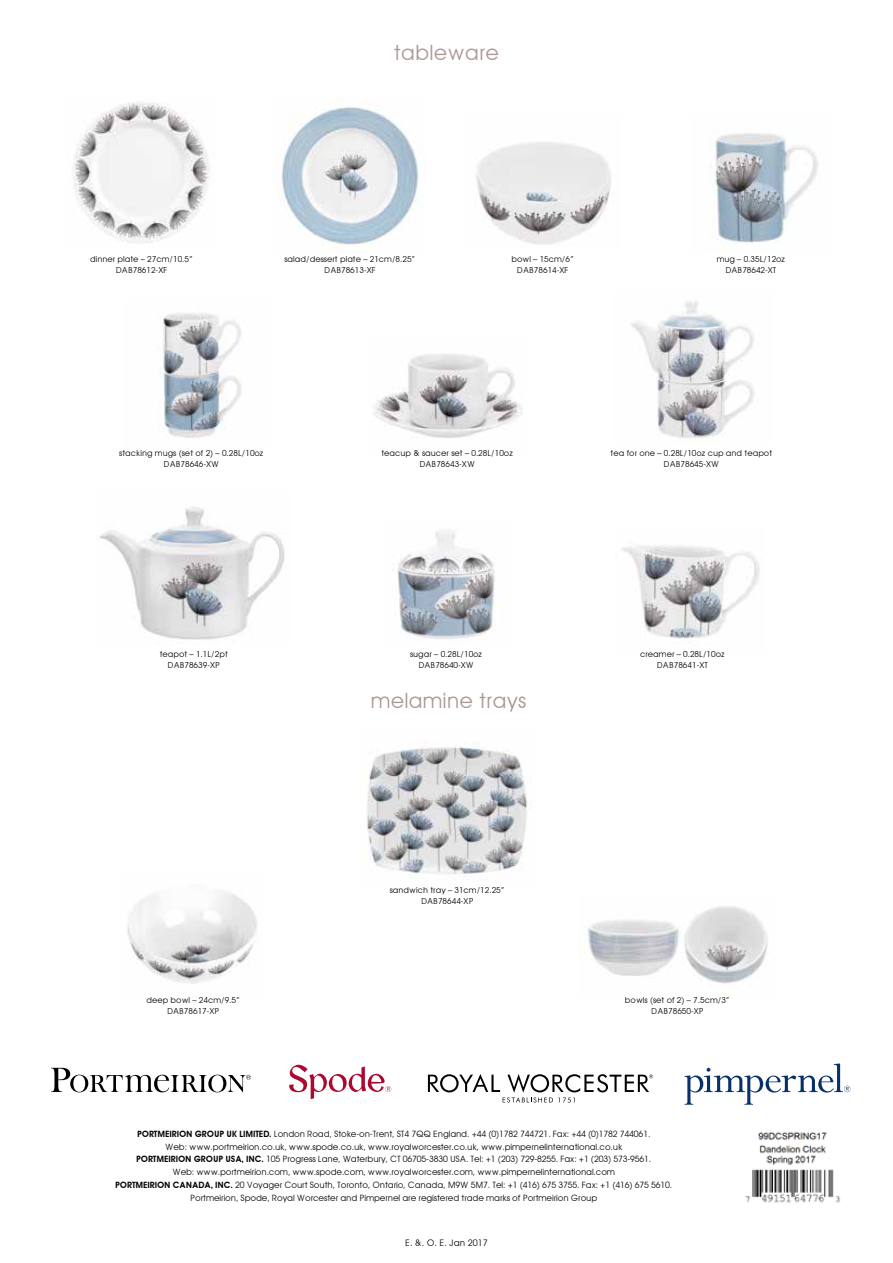
<style>
.page{position:relative;width:893px;height:1263px;background:#fff}
.page>*{position:absolute;margin:0;border:0;box-sizing:border-box;transform-origin:0 0}
.t1{font:21px "Avant Garde";color:#aa9893}
.t2{font:9px "Avant Garde";color:#000}
.t3{font:8.7px/12.8px "Avant Garde";letter-spacing:-.015em;color:#000;text-align:center}
.t4{font:8.25px/10.5px "Avant Garde";color:#000;text-align:center}
.s1{font-weight:600}
</style>
<div class="page">
<img style="left:745px;top:1131px;width:96px;height:72px">
<svg style="left:51px;top:1068px;width:200px;height:24px"></svg>
<svg style="left:685px;top:1063px;width:165px;height:42px"></svg>
<svg style="left:289px;top:1065px;width:102px;height:34px"></svg>
<svg style="left:428px;top:1074px;width:225px;height:28px"></svg>
<img style="left:476px;top:142px;width:135px;height:102px">
<img style="left:74px;top:102px;width:136px;height:141px">
<img style="left:373px;top:353px;width:149px;height:85px">
<img style="left:621px;top:546px;width:139px;height:97px">
<img style="left:99px;top:507px;width:186px;height:133px">
<img style="left:367px;top:742px;width:161px;height:137px">
<img style="left:630px;top:301px;width:125px;height:137px">
<img style="left:392px;top:531px;width:103px;height:108px">
<img style="left:281px;top:107px;width:138px;height:138px">
<img style="left:127px;top:890px;width:130px;height:94px">
<img style="left:579px;top:906px;width:189px;height:78px">
<img style="left:715px;top:133px;width:103px;height:110px">
<img style="left:159px;top:313px;width:83px;height:125px">
<h1 class="t1" style="left:394px;top:40px;width:107px">tableware</h1>
<p class="t4" style="left:90px;top:254px;width:105px">dinner plate – 27cm/10.5”<br>DAB78612-XF</p>
<p class="t4" style="left:284px;top:254px;width:133px">salad/dessert plate – 21cm/8.25”<br>DAB78613-XF</p>
<p class="t4" style="left:511px;top:254px;width:64px">bowl – 15cm/6”<br>DAB78614-XF</p>
<p class="t4" style="left:717px;top:254px;width:70px">mug – 0.35L/12oz<br>DAB78642-XT</p>
<p class="t4" style="left:119px;top:448px;width:146px">stacking mugs (set of 2) – 0.28L/10oz<br>DAB78646-XW</p>
<p class="t4" style="left:381px;top:448px;width:133px">teacup &amp; saucer set – 0.28L/10oz<br>DAB78643-XW</p>
<p class="t4" style="left:611px;top:448px;width:163px">tea for one – 0.28L/10oz cup and teapot<br>DAB78645-XW</p>
<p class="t4" style="left:160px;top:649px;width:70px">teapot – 1.1L/2pt<br>DAB78639-XP</p>
<p class="t4" style="left:410px;top:649px;width:74px">sugar – 0.28L/10oz<br>DAB78640-XW</p>
<h1 class="t1" style="left:371px;top:688px;width:157px">melamine trays</h1>
<p class="t4" style="left:390px;top:885px;width:117px">sandwich tray – 31cm/12.25”<br>DAB78644-XP</p>
<p class="t4" style="left:640px;top:649px;width:86px">creamer – 0.28L/10oz<br>DAB78641-XT</p>
<p class="t4" style="left:146px;top:995px;width:95px">deep bowl – 24cm/9.5”<br>DAB78617-XP</p>
<p class="t4" style="left:625px;top:995px;width:106px">bowls (set of 2) – 7.5cm/3”<br>DAB78650-XP</p>
<p class="t3" style="left:115px;top:1127px;width:559px"><span class="s1">PORTMEIRION GROUP UK LIMITED.</span> London Road, Stoke-on-Trent, ST4 7QQ England. +44 (0)1782 744721. Fax: +44 (0)1782 744061.<br>Web: www.portmeirion.co.uk, www.spode.co.uk, www.royalworcester.co.uk, www.pimpernelinternational.co.uk<br><span class="s1">PORTMEIRION GROUP USA, INC.</span> 105 Progress Lane, Waterbury, CT 06705-3830 USA. Tel: +1 (203) 729-8255. Fax: +1 (203) 573-9561.<br>Web: www.portmeirion.com, www.spode.com, www.royalworcester.com, www.pimpernelinternational.com<br><span class="s1">PORTMEIRION CANADA, INC.</span> 20 Voyager Court South, Toronto, Ontario, Canada, M9W 5M7. Tel: +1 (416) 675 3755. Fax: +1 (416) 675 5610.<br>Portmeirion, Spode, Royal Worcester and Pimpernel are registered trade marks of Portmeirion Group</p>
<p class="t2" style="left:405px;top:1237px;width:84px">E. &amp;. O. E. Jan 2017</p>
</div>
